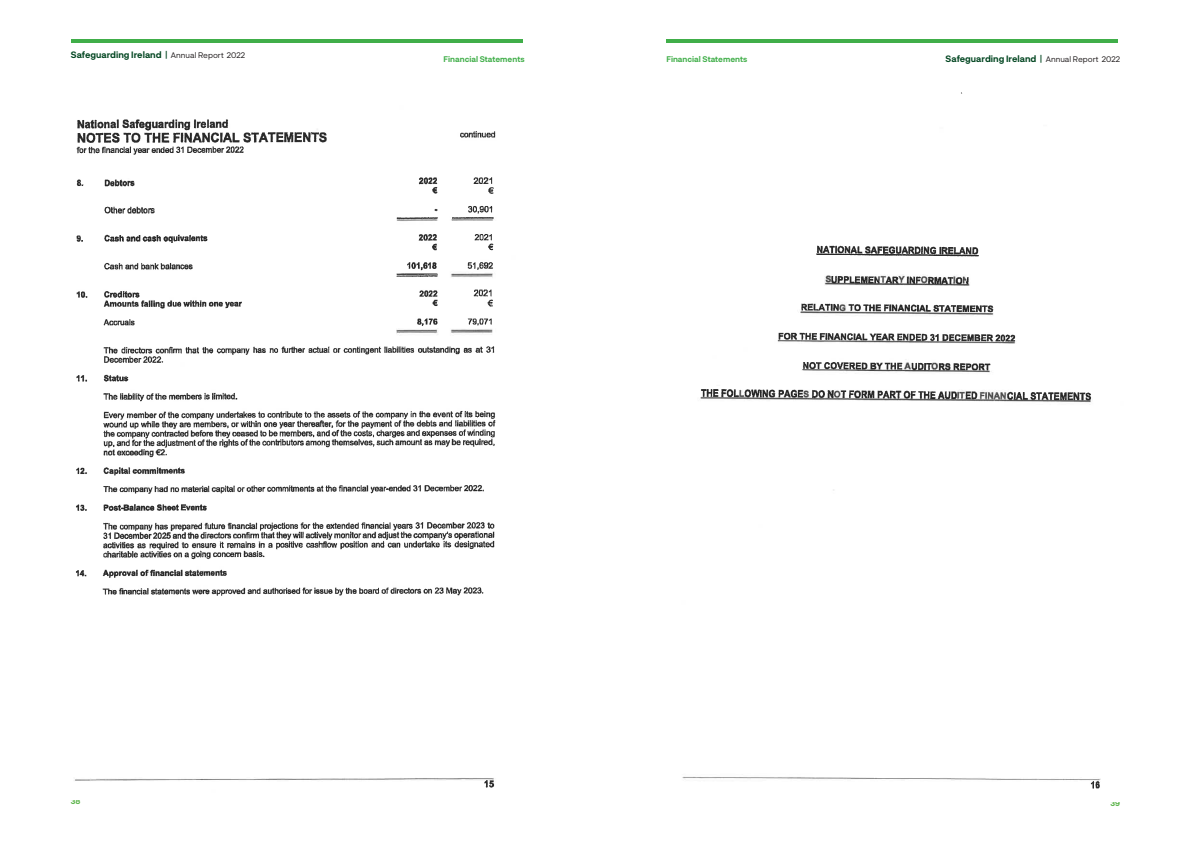
<style>
.page{position:relative;width:1191px;height:842px;background:#fff}
.page>*{position:absolute;margin:0;border:0;box-sizing:border-box;transform-origin:0 0}
.t1{font:700 9px "Neurial Grotesk";color:#004520}
.t2{font:700 8px "Neurial Grotesk";color:#40ae49}
.t3{font:700 8px "Neurial Grotesk";color:#58b246}
.s1{font-weight:400;font-size:8px;color:#231f20}
</style>
<div class="page">
<hr style="left:71px;top:39px;width:451px;height:4px;background:#40ae49">
<hr style="left:666px;top:39px;width:452px;height:4px;background:#40ae49">
<img style="left:418px;top:234px;width:76px;height:17px">
<img style="left:76px;top:234px;width:132px;height:9px">
<img style="left:432px;top:187px;width:62px;height:27px">
<img style="left:76px;top:119px;width:420px;height:68px">
<img style="left:76px;top:262px;width:420px;height:334px">
<img style="left:482px;top:779px;width:13px;height:9px">
<img style="left:396px;top:217px;width:98px;height:4px">
<img style="left:394px;top:273px;width:44px;height:5px">
<img style="left:104px;top:206px;width:51px;height:8px">
<img style="left:816px;top:245px;width:163px;height:40px">
<img style="left:700px;top:389px;width:391px;height:12px">
<img style="left:777px;top:303px;width:239px;height:68px">
<svg style="left:1090px;top:780px;width:10px;height:9px"></svg>
<svg style="left:826px;top:390px;width:9px;height:9px"></svg>
<p class="t1" style="left:71px;top:48px;width:176px">Safeguarding Ireland | <span class="s1">Annual Report 2022</span></p>
<p class="t2" style="left:443px;top:53px;width:82px">Financial Statements</p>
<p class="t2" style="left:666px;top:53px;width:82px">Financial Statements</p>
<p class="t1" style="left:945px;top:53px;width:176px">Safeguarding Ireland | <span class="s1">Annual Report 2022</span></p>
<p class="t3" style="left:71px;top:795px;width:11px">38</p>
<p class="t3" style="left:1110px;top:798px;width:11px">39</p>
</div>
